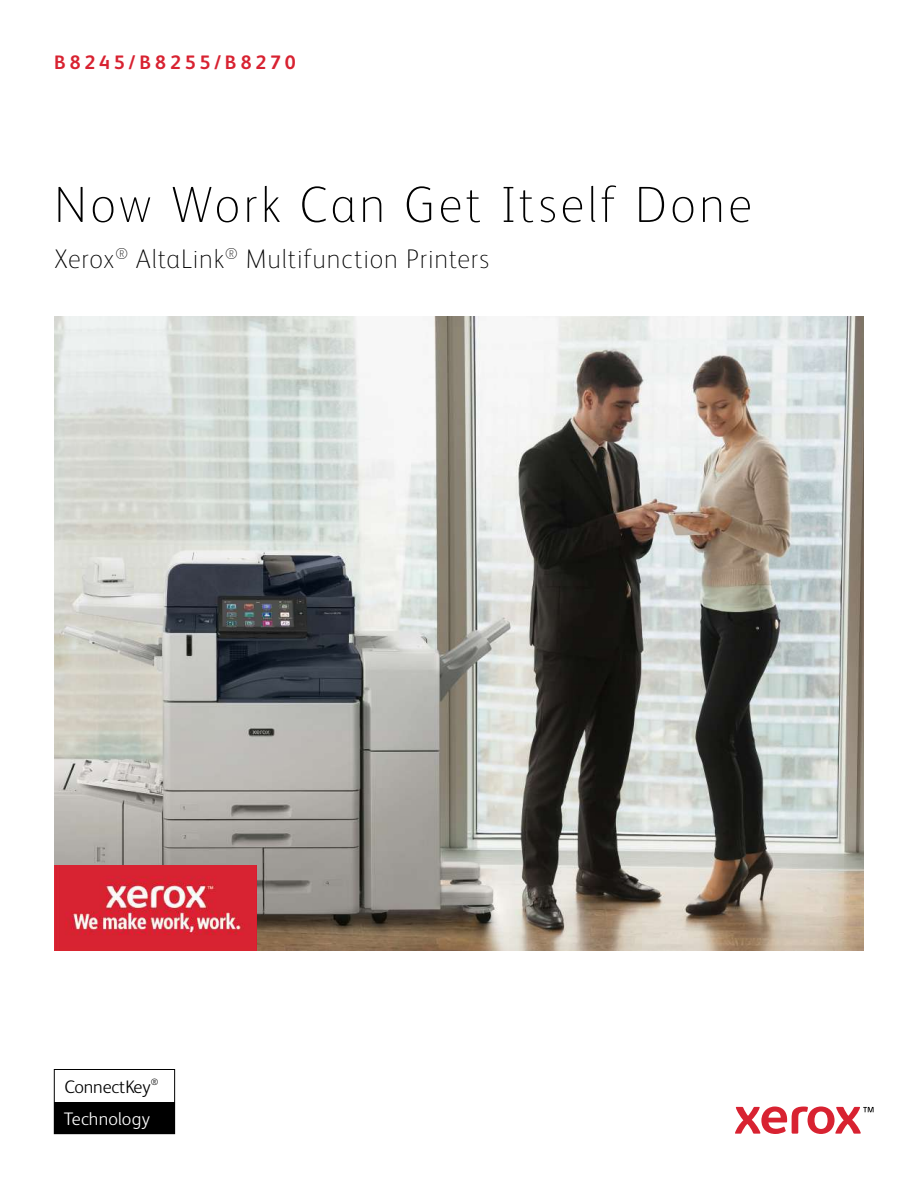
<style>
.page{position:relative;width:918px;height:1188px;background:#fff}
.page>*{position:absolute;margin:0;border:0;box-sizing:border-box;transform-origin:0 0}
.t1{font:100 51px "Xerox Sans";letter-spacing:.065em;color:#000}
.t2{font:100 27px "Xerox Sans";letter-spacing:.03em;color:#000}
.t3{font:700 19.5px "Xerox Sans";letter-spacing:.195em;color:#d82231}
.t4{font:300 18.15px "Xerox Sans";letter-spacing:-.01em;color:#000}
.t5{font:300 18.15px "Xerox Sans";letter-spacing:.005em;color:#fff}
</style>
<div class="page">
<img style="left:54px;top:316px;width:810px;height:635px">
<svg style="left:735px;top:1106px;width:139px;height:28px"></svg>
<div style="left:54px;top:1069px;width:121px;height:65px;border:1px solid #000"></div>
<div style="left:54px;top:1102px;width:121px;height:32px;background:#000"></div>
<img style="left:54px;top:866px;width:202px;height:85px">
<p class="t3" style="left:54px;top:49px;width:243px">B8245/B8255/B8270</p>
<h1 class="t1" style="left:54px;top:171px;width:700px">Now Work Can Get Itself Done</h1>
<p class="t2" style="left:54px;top:241px;width:437px">Xerox<sup>®</sup> AltaLink<sup>®</sup> Multifunction Printers</p>
<p class="t4" style="left:64px;top:1075px;width:95px">ConnectKey<sup>®</sup></p>
<p class="t5" style="left:64px;top:1106px;width:87px">Technology</p>
</div>
